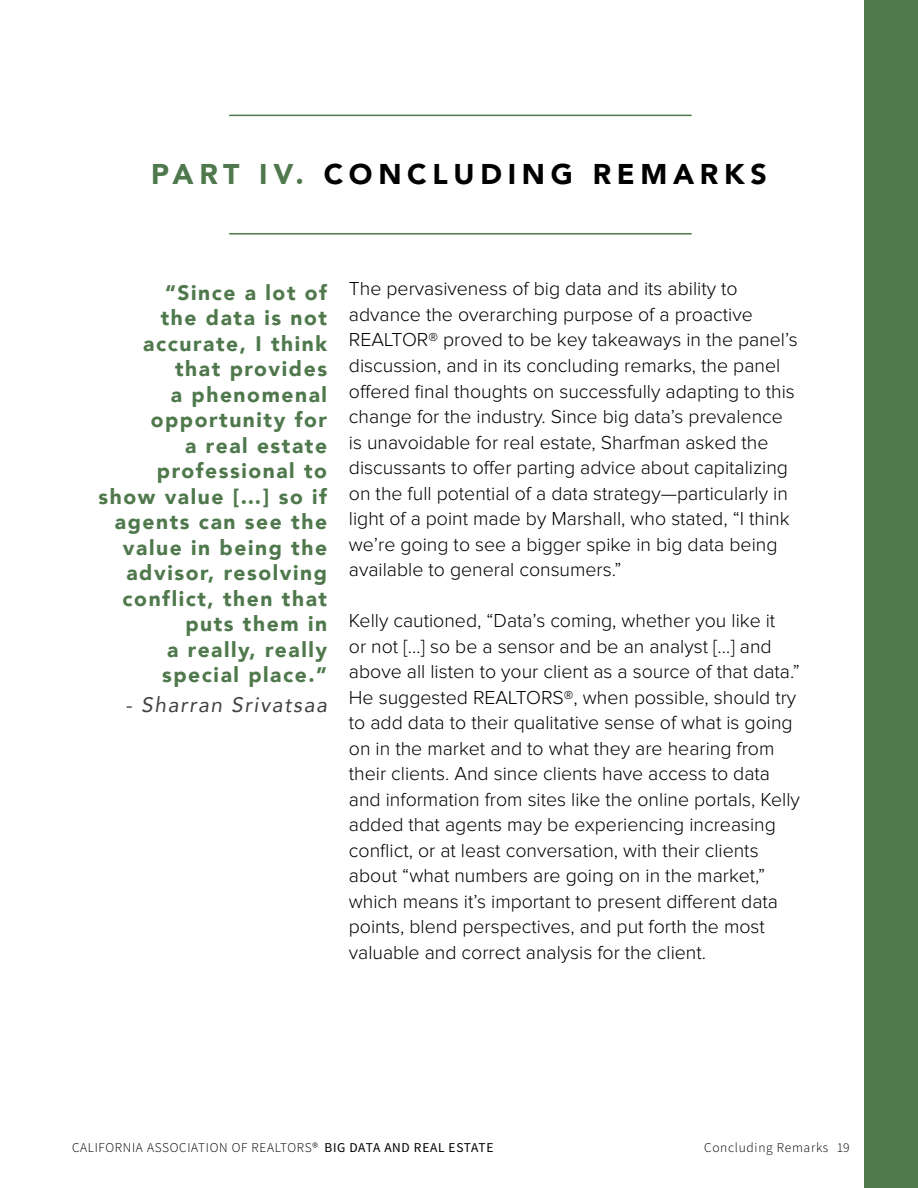
<style>
.page{position:relative;width:918px;height:1188px;background:#fff}
.page>*{position:absolute;margin:0;border:0;box-sizing:border-box;transform-origin:0 0}
.t1{font:900 28.5px "Avenir";letter-spacing:.2em;color:#000}
.t2{font:900 21px/25.5px "Avenir";letter-spacing:.075em;color:#4f784c;text-align:right}
.t3{font:italic 21px "Avenir";letter-spacing:.075em;color:#414042}
.t4{font:300 19.5px/25.5px "Proxima Nova";color:#000}
.t5{font:300 13.5px "Source Sans Pro";letter-spacing:.05em;color:#000}
.s1{color:#4f784c}
.s2{font-weight:400}
</style>
<div class="page">
<div style="left:864px;top:0;width:54px;height:1188px;background:#4f784c"></div>
<hr style="left:230px;top:233px;width:461px;height:2px;background:#4f784c">
<hr style="left:230px;top:115px;width:461px;height:1px;background:#4f784c">
<h1 class="t1" style="left:151px;top:150px;width:617px"><span class="s1">PART IV.</span> CONCLUDING REMARKS</h1>
<p class="t2" style="left:99px;top:279px;width:230px">“Since a lot of<br>the data is not accurate, I think that provides<br>a phenomenal opportunity for<br>a real estate professional to show value […] so if agents can see the value in being the advisor, resolving conflict, then that puts them in<br>a really, really special place.”</p>
<p class="t3" style="left:125px;top:692px;width:203px">- Sharran Srivatsaa</p>
<p class="t4" style="left:349px;top:277px;width:450px">The pervasiveness of big data and its ability to advance the overarching purpose of a proactive REALTOR® proved to be key takeaways in the panel’s discussion, and in its concluding remarks, the panel offered final thoughts on successfully adapting to this change for the industry. Since big data’s prevalence is unavoidable for real estate, Sharfman asked the discussants to offer parting advice about capitalizing on the full potential of a data strategy—particularly in light of a point made by Marshall, who stated, “I think we’re going to see a bigger spike in big data being available to general consumers.”</p>
<p class="t4" style="left:349px;top:609px;width:453px">Kelly cautioned, “Data’s coming, whether you like it<br>or not […] so be a sensor and be an analyst […] and above all listen to your client as a source of that data.” He suggested REALTORS®, when possible, should try to add data to their qualitative sense of what is going on in the market and to what they are hearing from their clients. And since clients have access to data and information from sites like the online portals, Kelly added that agents may be experiencing increasing conflict, or at least conversation, with their clients about “what numbers are going on in the market,” which means it’s important to present different data points, blend perspectives, and put forth the most valuable and correct analysis for the client.</p>
<p class="t5" style="left:72px;top:1139px;width:423px">CALIFORNIA ASSOCIATION OF REALTORS® <span class="s2">BIG DATA AND REAL ESTATE</span></p>
<p class="t5" style="left:704px;top:1139px;width:147px">Concluding Remarks 19</p>
</div>
